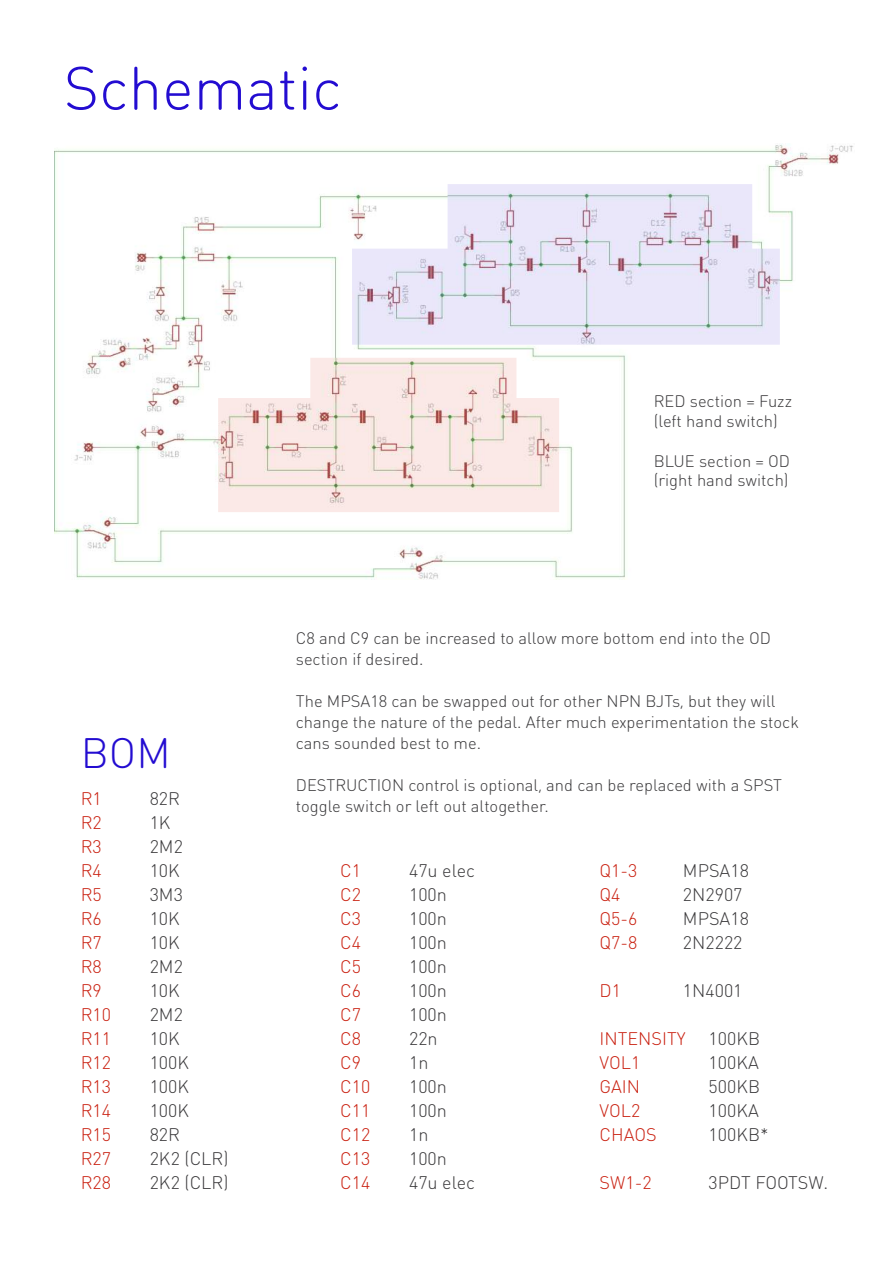
<style>
.page{position:relative;width:893px;height:1263px;background:#fff}
.page>*{position:absolute;margin:0;border:0;box-sizing:border-box;transform-origin:0 0}
.t1{font:300 60px "DIN Round Pro";color:#230cd1}
.t2{font:300 42px "DIN Round Pro";color:#230cd1}
.t3{font:300 18px "DIN Round Pro";color:#39383a}
.t4{font:300 18px "DIN Round Pro";color:#c91e0e}
.t5{font:300 16.5px/21px "DIN Round Pro";color:#39383a}
</style>
<div class="page">
<img style="left:55px;top:144px;width:798px;height:436px">
<img style="left:218px;top:358px;width:341px;height:154px">
<img style="left:352px;top:184px;width:428px;height:161px">
<h1 class="t1" style="left:64px;top:54px;width:279px">Schematic</h1>
<p class="t5" style="left:654px;top:392px;width:140px;line-height:19.8px">RED section = Fuzz (left hand switch)</p>
<p class="t5" style="left:654px;top:451px;width:138px;line-height:19.8px">BLUE section = OD (right hand switch)</p>
<h2 class="t2" style="left:81px;top:729px;width:91px">BOM</h2>
<p class="t4" style="left:81px;top:788px;width:23px">R1</p>
<p class="t3" style="left:150px;top:788px;width:32px">82R</p>
<p class="t4" style="left:81px;top:812px;width:23px">R2</p>
<p class="t3" style="left:150px;top:812px;width:22px">1K</p>
<p class="t4" style="left:81px;top:836px;width:23px">R3</p>
<p class="t3" style="left:150px;top:836px;width:35px">2M2</p>
<p class="t4" style="left:81px;top:860px;width:23px">R4</p>
<p class="t3" style="left:150px;top:860px;width:32px">10K</p>
<p class="t4" style="left:81px;top:884px;width:23px">R5</p>
<p class="t3" style="left:150px;top:884px;width:35px">3M3</p>
<p class="t4" style="left:81px;top:908px;width:23px">R6</p>
<p class="t3" style="left:150px;top:908px;width:32px">10K</p>
<p class="t4" style="left:81px;top:932px;width:23px">R7</p>
<p class="t3" style="left:150px;top:932px;width:32px">10K</p>
<p class="t4" style="left:81px;top:956px;width:23px">R8</p>
<p class="t3" style="left:150px;top:956px;width:35px">2M2</p>
<p class="t4" style="left:81px;top:980px;width:23px">R9</p>
<p class="t3" style="left:150px;top:980px;width:32px">10K</p>
<p class="t4" style="left:81px;top:1004px;width:32px">R10</p>
<p class="t3" style="left:150px;top:1004px;width:35px">2M2</p>
<p class="t4" style="left:81px;top:1028px;width:32px">R11</p>
<p class="t3" style="left:150px;top:1028px;width:32px">10K</p>
<p class="t4" style="left:81px;top:1052px;width:32px">R12</p>
<p class="t3" style="left:150px;top:1052px;width:41px">100K</p>
<p class="t4" style="left:81px;top:1076px;width:32px">R13</p>
<p class="t3" style="left:150px;top:1076px;width:41px">100K</p>
<p class="t4" style="left:81px;top:1100px;width:32px">R14</p>
<p class="t3" style="left:150px;top:1100px;width:41px">100K</p>
<p class="t4" style="left:81px;top:1124px;width:32px">R15</p>
<p class="t3" style="left:150px;top:1124px;width:32px">82R</p>
<p class="t4" style="left:81px;top:1148px;width:32px">R27</p>
<p class="t3" style="left:150px;top:1148px;width:80px">2K2 (CLR)</p>
<p class="t4" style="left:81px;top:1172px;width:32px">R28</p>
<p class="t3" style="left:150px;top:1172px;width:80px">2K2 (CLR)</p>
<p class="t5" style="left:296px;top:628px;width:477px">C8 and C9 can be increased to allow more bottom end into the OD section if desired.</p>
<p class="t5" style="left:296px;top:691px;width:504px">The MPSA18 can be swapped out for other NPN BJTs, but they will change the nature of the pedal. After much experimentation the stock cans sounded best to me.</p>
<p class="t5" style="left:296px;top:775px;width:488px">DESTRUCTION control is optional, and can be replaced with a SPST toggle switch or left out altogether.</p>
<p class="t4" style="left:340px;top:860px;width:22px">C1</p>
<p class="t3" style="left:409px;top:860px;width:67px">47u elec</p>
<p class="t4" style="left:340px;top:884px;width:22px">C2</p>
<p class="t3" style="left:409px;top:884px;width:39px">100n</p>
<p class="t4" style="left:340px;top:908px;width:22px">C3</p>
<p class="t3" style="left:409px;top:908px;width:39px">100n</p>
<p class="t4" style="left:340px;top:932px;width:22px">C4</p>
<p class="t3" style="left:409px;top:932px;width:39px">100n</p>
<p class="t4" style="left:340px;top:956px;width:22px">C5</p>
<p class="t3" style="left:409px;top:956px;width:39px">100n</p>
<p class="t4" style="left:340px;top:980px;width:22px">C6</p>
<p class="t3" style="left:409px;top:980px;width:39px">100n</p>
<p class="t4" style="left:340px;top:1004px;width:22px">C7</p>
<p class="t3" style="left:409px;top:1004px;width:39px">100n</p>
<p class="t4" style="left:340px;top:1028px;width:22px">C8</p>
<p class="t3" style="left:409px;top:1028px;width:30px">22n</p>
<p class="t4" style="left:340px;top:1052px;width:22px">C9</p>
<p class="t3" style="left:409px;top:1052px;width:21px">1n</p>
<p class="t4" style="left:340px;top:1076px;width:32px">C10</p>
<p class="t3" style="left:409px;top:1076px;width:39px">100n</p>
<p class="t4" style="left:340px;top:1100px;width:32px">C11</p>
<p class="t3" style="left:409px;top:1100px;width:39px">100n</p>
<p class="t4" style="left:340px;top:1124px;width:32px">C12</p>
<p class="t3" style="left:409px;top:1124px;width:21px">1n</p>
<p class="t4" style="left:340px;top:1148px;width:32px">C13</p>
<p class="t3" style="left:409px;top:1148px;width:39px">100n</p>
<p class="t4" style="left:340px;top:1172px;width:32px">C14</p>
<p class="t3" style="left:409px;top:1172px;width:67px">47u elec</p>
<p class="t4" style="left:600px;top:860px;width:39px">Q1-3</p>
<p class="t3" style="left:683px;top:860px;width:67px">MPSA18</p>
<p class="t4" style="left:600px;top:884px;width:22px">Q4</p>
<p class="t3" style="left:683px;top:884px;width:61px">2N2907</p>
<p class="t4" style="left:600px;top:908px;width:39px">Q5-6</p>
<p class="t3" style="left:683px;top:908px;width:67px">MPSA18</p>
<p class="t4" style="left:600px;top:932px;width:39px">Q7-8</p>
<p class="t3" style="left:683px;top:932px;width:61px">2N2222</p>
<p class="t4" style="left:600px;top:980px;width:23px">D1</p>
<p class="t3" style="left:683px;top:980px;width:61px">1N4001</p>
<p class="t4" style="left:600px;top:1028px;width:88px">INTENSITY</p>
<p class="t3" style="left:709px;top:1028px;width:53px">100KB</p>
<p class="t4" style="left:600px;top:1052px;width:42px">VOL1</p>
<p class="t3" style="left:709px;top:1052px;width:52px">100KA</p>
<p class="t4" style="left:600px;top:1076px;width:42px">GAIN</p>
<p class="t3" style="left:709px;top:1076px;width:53px">500KB</p>
<p class="t4" style="left:600px;top:1100px;width:42px">VOL2</p>
<p class="t3" style="left:709px;top:1100px;width:52px">100KA</p>
<p class="t4" style="left:600px;top:1124px;width:59px">CHAOS</p>
<p class="t3" style="left:709px;top:1124px;width:62px">100KB*</p>
<p class="t4" style="left:600px;top:1172px;width:54px">SW1-2</p>
<p class="t3" style="left:709px;top:1172px;width:121px">3PDT FOOTSW.</p>
</div>
